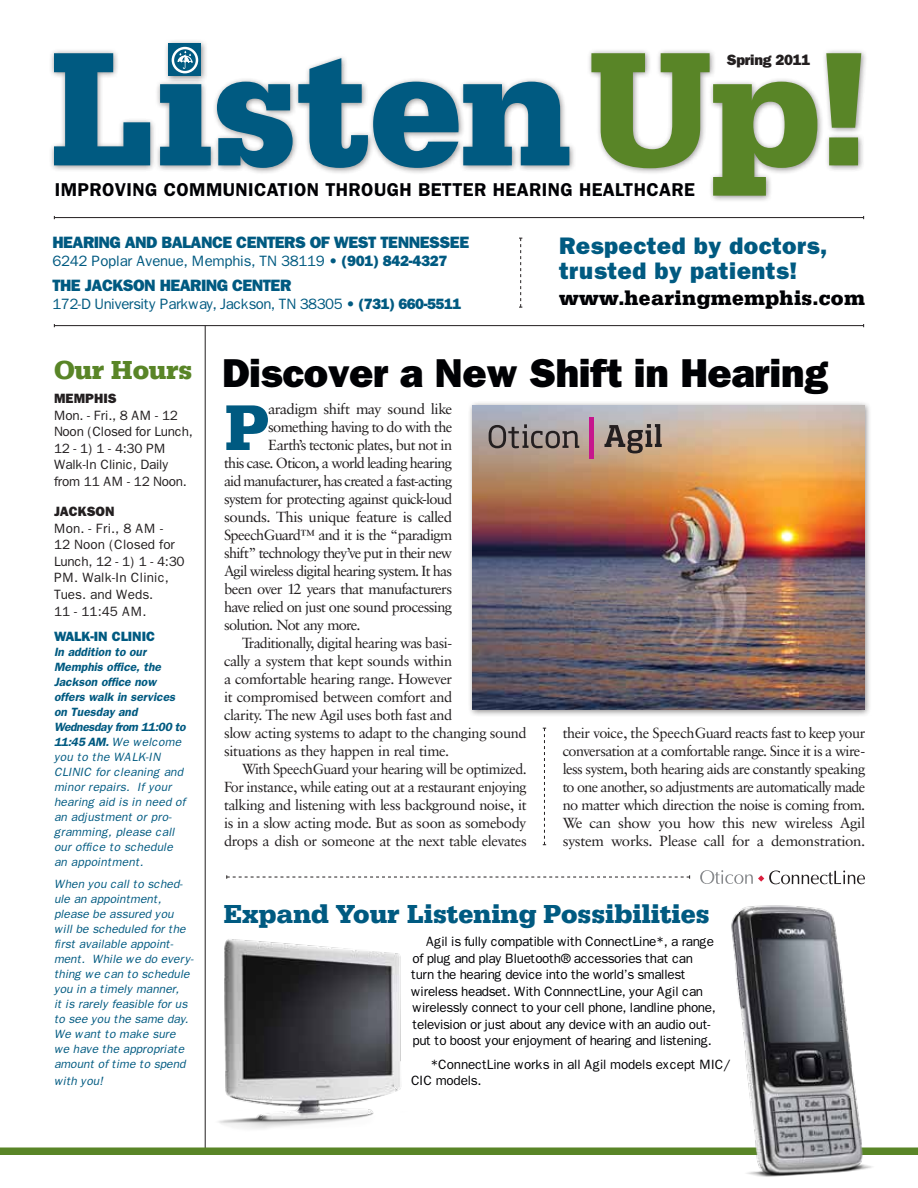
<style>
.page{position:relative;width:918px;height:1188px;background:#fff}
.page>*{position:absolute;margin:0;border:0;box-sizing:border-box;transform-origin:0 0}
.t1{font:700 168.15px "URW Egyptienne T";letter-spacing:-.005em;color:#005a81}
.t2{font:700 66.9px "URW Egyptienne T";color:#005a81}
.t3{font:800 40.5px "Franklin Gothic";letter-spacing:-.01em;color:#000104}
.t4{font:700 27px "URW Egyptienne T";color:#005a81}
.t5{font:700 27px "URW Egyptienne T";letter-spacing:-.01em;color:#598527}
.t6{font:800 24px/25.5px "Franklin Gothic";letter-spacing:.02em;color:#005a81}
.t7{font:700 21px "URW Egyptienne T";letter-spacing:.02em;color:#000104}
.t8{font:600 18.75px "Franklin Gothic";letter-spacing:.02em;color:#000104}
.t9{font:800 16.5px "Franklin Gothic";letter-spacing:-.03em;color:#005a81}
.t10{font:15px "Franklin Gothic";letter-spacing:-.035em;color:#005a81}
.t11{font:800 15px "Franklin Gothic";letter-spacing:-.02em;color:#231f20}
.t12{font:14.7px/18px "Sabon";letter-spacing:-.04em;color:#231f20;text-align:justify}
.t13{font:14.7px "Sabon";letter-spacing:-.06em;color:#231f20}
.t14{font:13.5px/16.5px "Franklin Gothic";letter-spacing:-.03em;color:#000104}
.t15{font:13.5px/16.5px "Franklin Gothic";color:#231f20}
.t16{font:13.5px/16.6px "Franklin Gothic";letter-spacing:-.02em;color:#231f20}
.t17{font:800 13.5px "Franklin Gothic";color:#231f20}
.t18{font:800 13.5px "Franklin Gothic";color:#005a81}
.t19{font:italic 12px/15px "Franklin Gothic";color:#005a81}
.s1{color:#598527}
.s2{font-weight:800}
.s3{font-weight:600}
</style>
<div class="page">
<div style="left:49px;top:44px;width:819px;height:159px;background:#231f20;opacity:.5"></div>
<div style="left:163px;top:38px;width:44px;height:42px;background:#fff"></div>
<hr style="left:54px;top:217px;width:810px;height:1px;background:#231f20">
<hr style="left:54px;top:325px;width:810px;height:1px;background:#231f20">
<hr style="left:205px;top:326px;width:1px;height:823px;background:#231f20">
<svg style="left:519px;top:238px;width:3px;height:70px"></svg>
<svg style="left:543px;top:728px;width:3px;height:117px"></svg>
<div style="left:468px;top:400px;width:404px;height:317px;background:#231f20;opacity:.5"></div>
<img style="left:472px;top:405px;width:392px;height:304px">
<div style="left:0;top:1148px;width:918px;height:7px;background:#598527"></div>
<svg style="left:226px;top:875px;width:464px;height:4px"></svg>
<img style="left:729px;top:905px;width:160px;height:272px">
<svg style="left:700px;top:870px;width:165px;height:14px"></svg>
<div style="left:164px;top:39px;width:44px;height:45px;background:#231f20;opacity:.5"></div>
<div style="left:169px;top:44px;width:32px;height:32px;background:#005a81"></div>
<svg style="left:172px;top:47px;width:26px;height:26px"></svg>
<img style="left:204px;top:923px;width:197px;height:215px">
<hr style="left:590px;top:417px;width:4px;height:42px;background:#c6168d">
<svg style="left:489px;top:424px;width:90px;height:24px;background:#89807e"></svg>
<svg style="left:604px;top:424px;width:58px;height:29px;background:#86786e"></svg>
<h1 class="t1" style="left:48px;top:9px;width:823px">Listen <span class="s1">Up!</span></h1>
<p class="t11" style="left:727px;top:51px;width:85px">SPRING 2011</p>
<p class="t8" style="left:55px;top:179px;width:642px">IMPROVING COMMUNICATION THROUGH BETTER HEARING HEALTHCARE</p>
<p class="t9" style="left:52px;top:233px;width:418px">HEARING AND BALANCE CENTERS OF WEST TENN ESSEE</p>
<p class="t10" style="left:52px;top:252px;width:397px">6242 Poplar Avenue, Memphis, TN 38119 • <span class="s2">(901) 842-4327</span></p>
<p class="t9" style="left:52px;top:275px;width:240px">THE JACKSON HEARING CENTER</p>
<p class="t10" style="left:52px;top:295px;width:411px">172-D University Parkway, Jackson, TN 38305 • <span class="s2">(731) 660-5511</span></p>
<h3 class="t6" style="left:559px;top:233px;width:270px">RESPECTED BY DOCTORS,<br>TRUSTED BY PATIENTS!</h3>
<h3 class="t7" style="left:559px;top:286px;width:307px">www.hearingmemphis.com</h3>
<h3 class="t5" style="left:54px;top:354px;width:140px">Our Hours</h3>
<p class="t17" style="left:54px;top:390px;width:64px">MEMPHIS</p>
<p class="t16" style="left:54px;top:407px;width:141px">Mon. - Fri., 8 AM - 12<br>Noon (Closed for Lunch,<br>12 - 1) 1 - 4:30 PM<br>Walk-In Clinic, Daily from 11 AM - 12 Noon.</p>
<p class="t17" style="left:54px;top:504px;width:10px">JACK</p>
<p class="t17" style="left:87px;top:504px;width:29px">SON</p>
<p class="t15" style="left:54px;top:520px;width:132px">Mon. - Fri., 8 AM -<br>12 Noon (Closed for<br>Lunch, 12 - 1) 1 - 4:30<br>PM. Walk-In Clinic,<br>Tues. and Weds.<br>11 - 11:45 AM.</p>
<p class="t18" style="left:54px;top:629px;width:11px">WALK</p>
<p class="t18" style="left:90px;top:629px;width:59px">-IN CLINIC</p>
<p class="t19" style="left:54px;top:645px;width:133px"><span class="s3">In addition to our<br>Memphis office, the<br>Jackson office now offers walk in services on Tuesday and<br>Wednesday from 11:00 to<br>11:45 AM.</span> We welcome you to the WALK-IN<br>CLINIC for cleaning and minor repairs. If your hearing aid is in need of an adjustment or pro&shy;gramming, please call our office to schedule an appointment.</p>
<p class="t19" style="left:54px;top:877px;width:141px">When you call to sched&shy;ule an appointment, please be assured you will be scheduled for the first available appoint&shy;ment. While we do every&shy;thing we can to schedule you in a timely manner,<br>it is rarely feasible for us to see you the same day.<br>We want to make sure we have the appropriate amount of time to spend</p>
<p class="t19" style="left:54px;top:1073px;width:51px">with you!</p>
<h3 class="t3" style="left:222px;top:350px;width:608px">DISCOVER A NEW SHIFT IN HEARING</h3>
<h2 class="t2" style="left:224px;top:388px;width:47px">P</h2>
<p class="t12" style="left:268px;top:400px;width:185px">aradigm shift may sound like</p>
<p class="t12" style="left:268px;top:418px;width:185px">something having to do with the</p>
<p class="t12" style="left:268px;top:436px;width:186px">Earth’s tectonic plates, but not in</p>
<p class="t12" style="left:224px;top:454px;width:230px">this case. Oticon, a world leading hearing</p>
<p class="t13" style="left:224px;top:472px;width:230px">aid manufacturer, has created a fast-acting</p>
<p class="t12" style="left:224px;top:490px;width:230px">system for protecting against quick-loud</p>
<p class="t12" style="left:224px;top:508px;width:230px">sounds. This unique feature is called</p>
<p class="t12" style="left:224px;top:526px;width:230px">SpeechGuard™ and it is the “paradigm</p>
<p class="t12" style="left:224px;top:544px;width:230px">shift” technology they’ve put in their new</p>
<p class="t12" style="left:224px;top:562px;width:230px">Agil wireless digital hearing system. It has</p>
<p class="t12" style="left:224px;top:580px;width:230px">been over 12 years that manufacturers</p>
<p class="t12" style="left:224px;top:598px;width:230px">have relied on just one sound processing</p>
<p class="t12" style="left:224px;top:616px;width:138px">solution. Not any more.</p>
<p class="t12" style="left:242px;top:634px;width:212px">Traditionally, digital hearing was basi-</p>
<p class="t12" style="left:224px;top:652px;width:230px">cally a system that kept sounds within</p>
<p class="t12" style="left:224px;top:670px;width:230px">a comfortable hearing range. However</p>
<p class="t12" style="left:224px;top:688px;width:230px">it compromised between comfort and</p>
<p class="t12" style="left:224px;top:706px;width:230px">clarity. The new Agil uses both fast and</p>
<p class="t12" style="left:224px;top:724px;width:304px">slow acting systems to adapt to the changing sound</p>
<p class="t12" style="left:224px;top:742px;width:227px">situations as they happen in real time.</p>
<p class="t12" style="left:242px;top:760px;width:286px">With SpeechGuard your hearing will be optimized.</p>
<p class="t12" style="left:224px;top:778px;width:304px">For instance, while eating out at a restaurant enjoying</p>
<p class="t12" style="left:224px;top:796px;width:304px">talking and listening with less background noise, it</p>
<p class="t12" style="left:224px;top:814px;width:304px">is in a slow acting mode. But as soon as somebody</p>
<p class="t12" style="left:224px;top:832px;width:304px">drops a dish or someone at the next table elevates</p>
<p class="t12" style="left:563px;top:724px;width:304px">their voice, the SpeechGuard reacts fast to keep your conversation at a comfortable range. Since it is a wire&shy;less system, both hearing aids are constantly speaking to one another, so adjustments are automatically made no matter which direction the noise is coming from.<br>We can show you how this new wireless Agil system works. Please call for a demonstration.</p>
<h3 class="t4" style="left:224px;top:898px;width:488px">Expand Your Listening Possibilities</h3>
<p class="t14" style="left:411px;top:934px;width:306px;text-indent:15px">Agil is fully compatible with ConnectLine*, a range of plug and play Bluetooth® accessories that can turn the hearing device into the world’s smallest wireless headset. With ConnnectLine, your Agil can wirelessly connect to your cell phone, landline phone, television or just about any device with an audio out&shy;put to boost your enjoyment of hearing and listening.</p>
<p class="t14" style="left:411px;top:1056px;width:322px;text-indent:19px">*ConnectLine works in all Agil models except MIC/<br>CIC models.</p>
</div>
